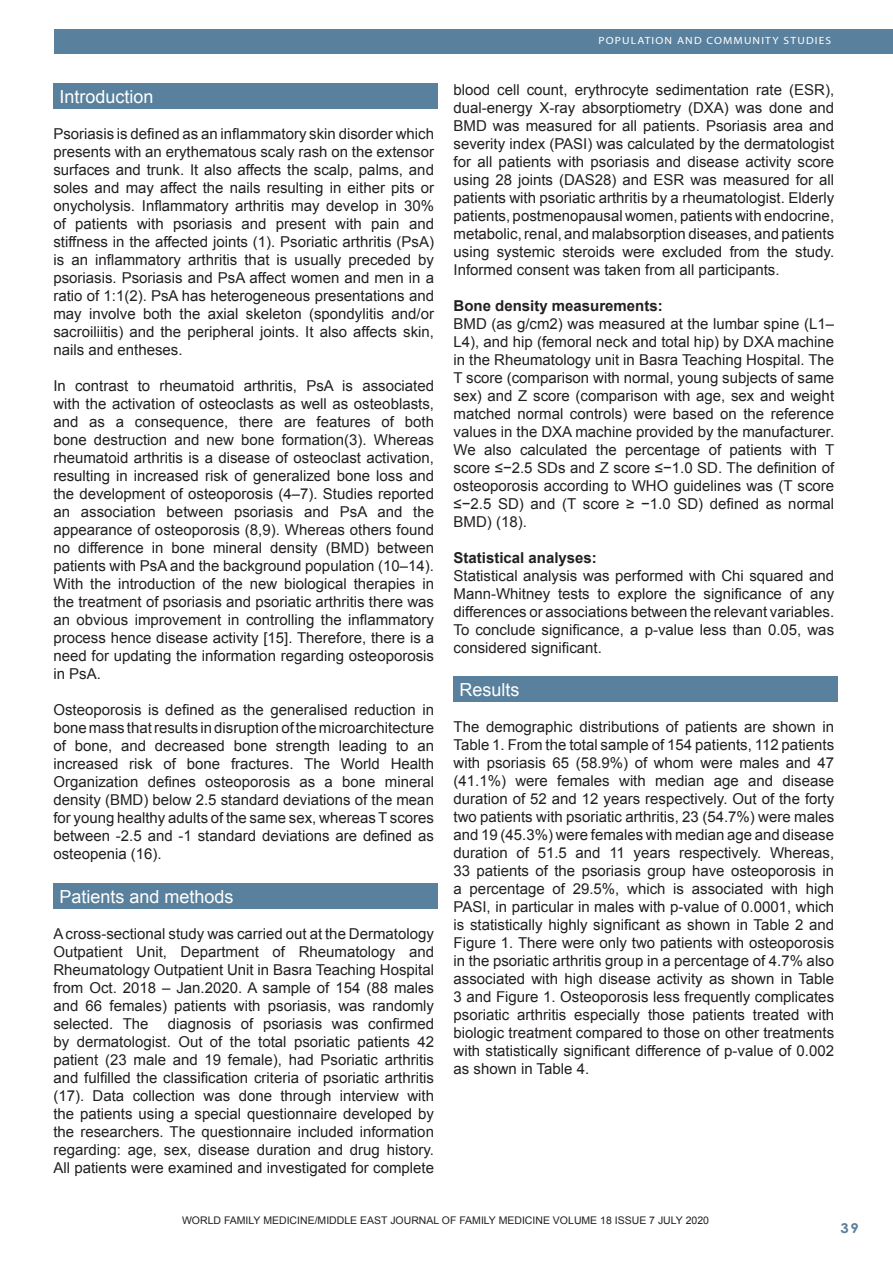
<style>
.page{position:relative;width:893px;height:1263px;background:#fff}
.page>*{position:absolute;margin:0;border:0;box-sizing:border-box;transform-origin:0 0}
.Footnote_Text{font:18px "Arial";color:#fff}
.Footnote_Text-2{font:15px/18px "Arial";color:#231f20;text-align:justify}
.Footnote_Text-3{font:700 15px "Arial";color:#231f20}
.t1{font:700 13.5px "Century Gothic";color:#59809c;scale:1.1 1}
.Footnote_Text-4{font:10.5px "Arial";color:#231f20}
.t2{font:10.5px "Myriad";letter-spacing:.1em;color:#fff;scale:1.1 1}
</style>
<div class="page">
<div style="left:54px;top:30px;width:839px;height:24px;background:#59809c"></div>
<div style="left:53px;top:84px;width:385px;height:25px;background:#59809c"></div>
<div style="left:53px;top:883px;width:385px;height:26px;background:#59809c"></div>
<div style="left:453px;top:676px;width:385px;height:26px;background:#59809c"></div>
<p class="Footnote_Text" style="left:59px;top:85px;width:96px">Introduction</p>
<p class="Footnote_Text-2" style="left:53px;top:125px;width:382px">Psoriasis is defined as an inflammatory skin disorder which presents with an erythematous scaly rash on the extensor surfaces and trunk. It also affects the scalp, palms, and soles and may affect the nails resulting in either pits or onycholysis. Inflammatory arthritis may develop in 30% of patients with psoriasis and present with pain and stiffness in the affected joints (1). Psoriatic arthritis (PsA) is an inflammatory arthritis that is usually preceded by psoriasis. Psoriasis and PsA affect women and men in a ratio of 1:1(2). PsA has heterogeneous presentations and may involve both the axial skeleton (spondylitis and/or sacroiliitis) and the peripheral joints. It also affects skin, nails and entheses.</p>
<p class="Footnote_Text-2" style="left:53px;top:377px;width:382px">In contrast to rheumatoid arthritis, PsA is associated with the activation of osteoclasts as well as osteoblasts, and as a consequence, there are features of both bone destruction and new bone formation(3). Whereas rheumatoid arthritis is a disease of osteoclast activation, resulting in increased risk of generalized bone loss and the development of osteoporosis (4–7). Studies reported an association between psoriasis and PsA and the appearance of osteoporosis (8,9). Whereas others found no difference in bone mineral density (BMD) between patients with PsA and the background population (10–14).<br>With the introduction of the new biological therapies in the treatment of psoriasis and psoriatic arthritis there was an obvious improvement in controlling the inflammatory process hence disease activity [15]. Therefore, there is a need for updating the information regarding osteoporosis in PsA.</p>
<p class="Footnote_Text-2" style="left:53px;top:701px;width:382px">Osteoporosis is defined as the generalised reduction in bone mass that results in disruption of the microarchitecture of bone, and decreased bone strength leading to an increased risk of bone fractures. The World Health Organization defines osteoporosis as a bone mineral density (BMD) below 2.5 standard deviations of the mean for young healthy adults of the same sex, whereas T scores between -2.5 and -1 standard deviations are defined as osteopenia (16).</p>
<p class="Footnote_Text" style="left:59px;top:884px;width:176px">Patients and methods</p>
<p class="Footnote_Text-2" style="left:53px;top:925px;width:382px">A cross-sectional study was carried out at the Dermatology Outpatient Unit, Department of Rheumatology and Rheumatology Outpatient Unit in Basra Teaching Hospital from Oct. 2018 – Jan.2020. A sample of 154 (88 males and 66 females) patients with psoriasis, was randomly selected. The</p>
<p class="Footnote_Text-2" style="left:53px;top:1015px;width:382px;text-indent:114px">diagnosis of psoriasis was confirmed by dermatologist. Out of the total psoriatic patients 42 patient (23 male and 19 female), had Psoriatic arthritis and fulfilled the classification criteria of psoriatic arthritis (17). Data collection was done through interview with the patients using a special questionnaire developed by the researchers. The questionnaire included information regarding: age, sex, disease duration and drug history.<br>All patients were examined and investigated for complete</p>
<p class="t2" style="left:598px;top:35px;width:213px">POPULATION AND COMMUNITY STUDIES</p>
<p class="Footnote_Text-2" style="left:453px;top:80px;width:382px">blood cell count, erythrocyte sedimentation rate (ESR), dual-energy X-ray absorptiometry (DXA) was done and BMD was measured for all patients. Psoriasis area and severity index (PASI) was calculated by the dermatologist for all patients with psoriasis and disease activity score using 28 joints (DAS28) and ESR was measured for all patients with psoriatic arthritis by a rheumatologist. Elderly patients, postmenopausal women, patients with endocrine, metabolic, renal, and malabsorption diseases, and patients using systemic steroids were excluded from the study.<br>Informed consent was taken from all participants.</p>
<p class="Footnote_Text-3" style="left:453px;top:295px;width:211px">Bone density measurements:</p>
<p class="Footnote_Text-2" style="left:453px;top:314px;width:382px">BMD (as g/cm2) was measured at the lumbar spine (L1– L4), and hip (femoral neck and total hip) by DXA machine in the Rheumatology unit in Basra Teaching Hospital. The T score (comparison with normal, young subjects of same sex) and Z score (comparison with age, sex and weight matched normal controls) were based on the reference values in the DXA machine provided by the manufacturer.<br>We also calculated the percentage of patients with T score ≤−2.5 SDs and Z score ≤−1.0 SD. The definition of osteoporosis according to WHO guidelines was (T score ≤−2.5 SD) and (T score ≥ −1.0 SD) defined as normal BMD) (18).</p>
<p class="Footnote_Text-3" style="left:453px;top:547px;width:145px">Statistical analyses:</p>
<p class="Footnote_Text-2" style="left:453px;top:566px;width:382px">Statistical analysis was performed with Chi squared and Mann-Whitney tests to explore the significance of any differences or associations between the relevant variables.<br>To conclude significance, a p-value less than 0.05, was considered significant.</p>
<p class="Footnote_Text" style="left:459px;top:677px;width:62px">Results</p>
<p class="Footnote_Text-2" style="left:453px;top:718px;width:382px">The demographic distributions of patients are shown in Table 1. From the total sample of 154 patients, 112 patients with psoriasis 65 (58.9%) of whom were males and 47 (41.1%) were females with median age and disease duration of 52 and 12 years respectively. Out of the forty two patients with psoriatic arthritis, 23 (54.7%) were males and 19 (45.3%) were females with median age and disease duration of 51.5 and 11 years respectively. Whereas, 33 patients of the psoriasis group have osteoporosis in a percentage of 29.5%, which is associated with high PASI, in particular in males with p-value of 0.0001, which is statistically highly significant as shown in Table 2 and Figure 1. There were only two patients with osteoporosis in the psoriatic arthritis group in a percentage of 4.7% also associated with high disease activity as shown in Table 3 and Figure 1. Osteoporosis less frequently complicates psoriatic arthritis especially those patients treated with biologic treatment compared to those on other treatments with statistically significant difference of p-value of 0.002 as shown in Table 4.</p>
<p class="Footnote_Text-4" style="left:182px;top:1214px;width:528px">WORLD FAMILY MEDICINE/MIDDLE EAST JOURNAL OF FAMILY MEDICINE VOLUME 18 ISSUE 7 JULY 2020</p>
<p class="t1" style="left:840px;top:1218px;width:18px">39</p>
</div>
